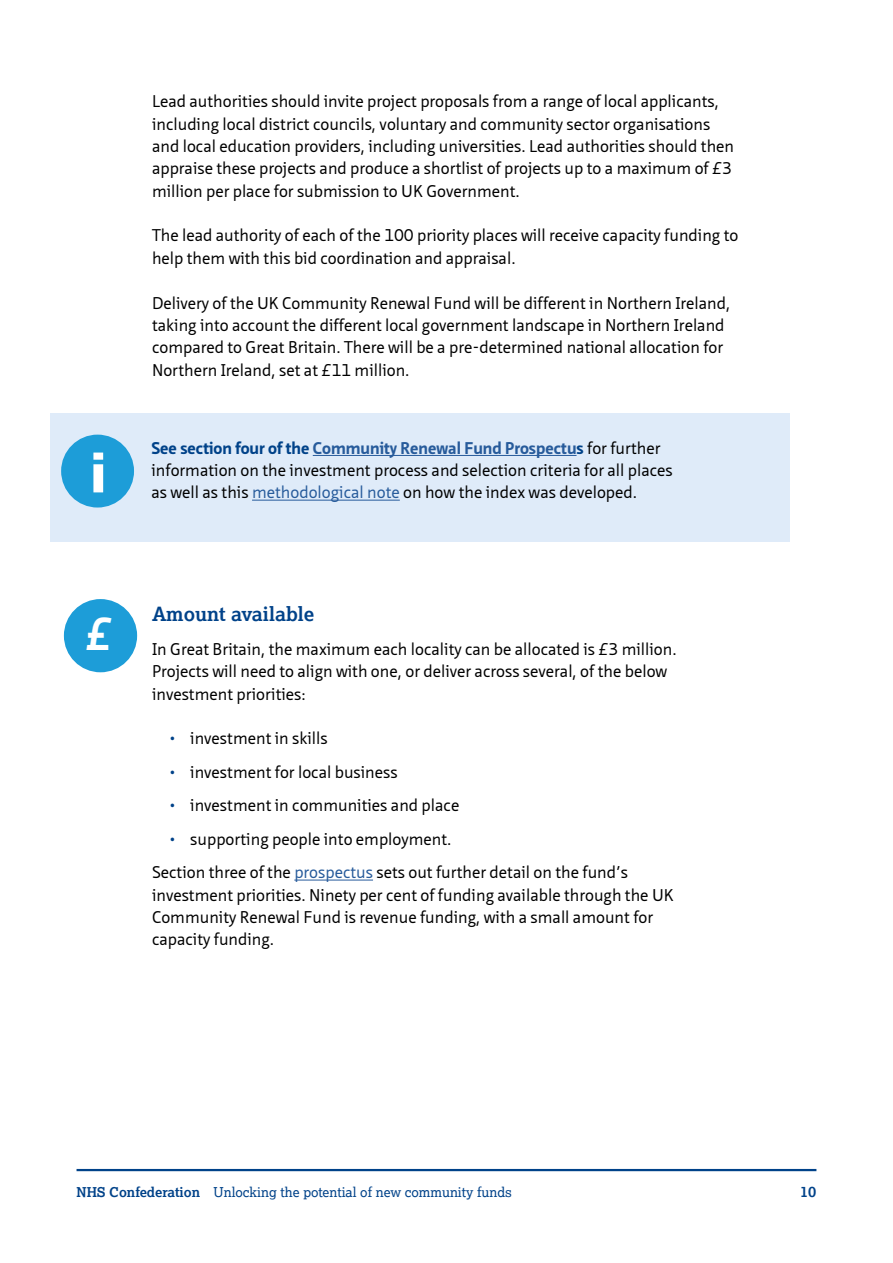
<style>
.page{position:relative;width:893px;height:1263px;background:#fff}
.page>*{position:absolute;margin:0;border:0;box-sizing:border-box;transform-origin:0 0}
.t1{font:900 54px "Frutiger LT Std";color:#fff}
.t2{font:700 45px "Neue Sans";color:#fff}
.t3{font:700 19.5px "Lexia";color:#004289}
.t4{font:16.5px/22.4px "Neue Sans";color:#000}
.t5{font:700 15px "Lexia";color:#004289}
.t6{font:13.5px "Lexia";color:#004289}
.s1{font-weight:700;color:#004289}
.s2{font-weight:700;color:#275b9b}
.s3{color:#275b9b}
.s4{color:#004289}
.s5{font-weight:700}
</style>
<div class="page">
<hr style="left:77px;top:1169px;width:739px;height:2px;background:#004289">
<div style="left:50px;top:414px;width:740px;height:128px;background:#dfebf9"></div>
<div style="left:61px;top:435px;width:73px;height:72px;background:#1d9dd8;border-radius:50%"></div>
<hr style="left:313px;top:455px;width:264px;height:1px;background:#275b9b">
<hr style="left:252px;top:500px;width:148px;height:1px;background:#275b9b">
<hr style="left:294px;top:880px;width:79px;height:1px;background:#275b9b">
<div style="left:64px;top:599px;width:73px;height:73px;background:#1d9dd8;border-radius:50%"></div>
<p class="t4" style="left:152px;top:91px;width:584px">Lead authorities should invite project proposals from a range of local applicants, including local district councils, voluntary and community sector organisations and local education providers, including universities. Lead authorities should then appraise these projects and produce a shortlist of projects up to a maximum of £3 million per place for submission to UK Government.</p>
<p class="t4" style="left:152px;top:225px;width:588px">The lead authority of each of the 100 priority places will receive capacity funding to help them with this bid coordination and appraisal.</p>
<p class="t4" style="left:152px;top:292px;width:580px">Delivery of the UK Community Renewal Fund will be different in Northern Ireland, taking into account the different local government landscape in Northern Ireland compared to Great Britain. There will be a pre-determined national allocation for Northern Ireland, set at £11 million.</p>
<h1 class="t1" style="left:89px;top:441px;width:20px">i</h1>
<p class="t4" style="left:151px;top:437px;width:523px"><span class="s1">See section four of the</span> <span class="s2">Community Renewal Fund Prospectu</span><span class="s1">s</span> for further information on the investment process and selection criteria for all places as well as this <span class="s3">methodological note</span> on how the index was developed.</p>
<h2 class="t2" style="left:86px;top:606px;width:28px">£</h2>
<p class="t3" style="left:152px;top:602px;width:164px">Amount available</p>
<p class="t4" style="left:152px;top:638px;width:526px">In Great Britain, the maximum each locality can be allocated is £3 million.<br>Projects will need to align with one, or deliver across several, of the below investment priorities:</p>
<p class="t4" style="left:169px;top:728px;width:160px"><span class="s4">•</span> investment in skills</p>
<p class="t4" style="left:169px;top:761px;width:230px"><span class="s4">•</span> investment for local business</p>
<p class="t4" style="left:169px;top:795px;width:292px"><span class="s4">•</span> investment in communities and place</p>
<p class="t4" style="left:152px;top:823px;width:477px;line-height:33.5px;text-indent:17px"><span class="s4">•</span> supporting people into employment.<br>Section three of the <span class="s3">prospectus</span> sets out further detail on the fund’s</p>
<p class="t4" style="left:152px;top:884px;width:523px">investment priorities. Ninety per cent of funding available through the UK<br>Community Renewal Fund is revenue funding, with a small amount for capacity funding.</p>
<p class="t6" style="left:77px;top:1183px;width:437px"><span class="s5">NHS Confederation</span> Unlocking the potential of new community funds</p>
<p class="t5" style="left:800px;top:1182px;width:18px">10</p>
</div>
